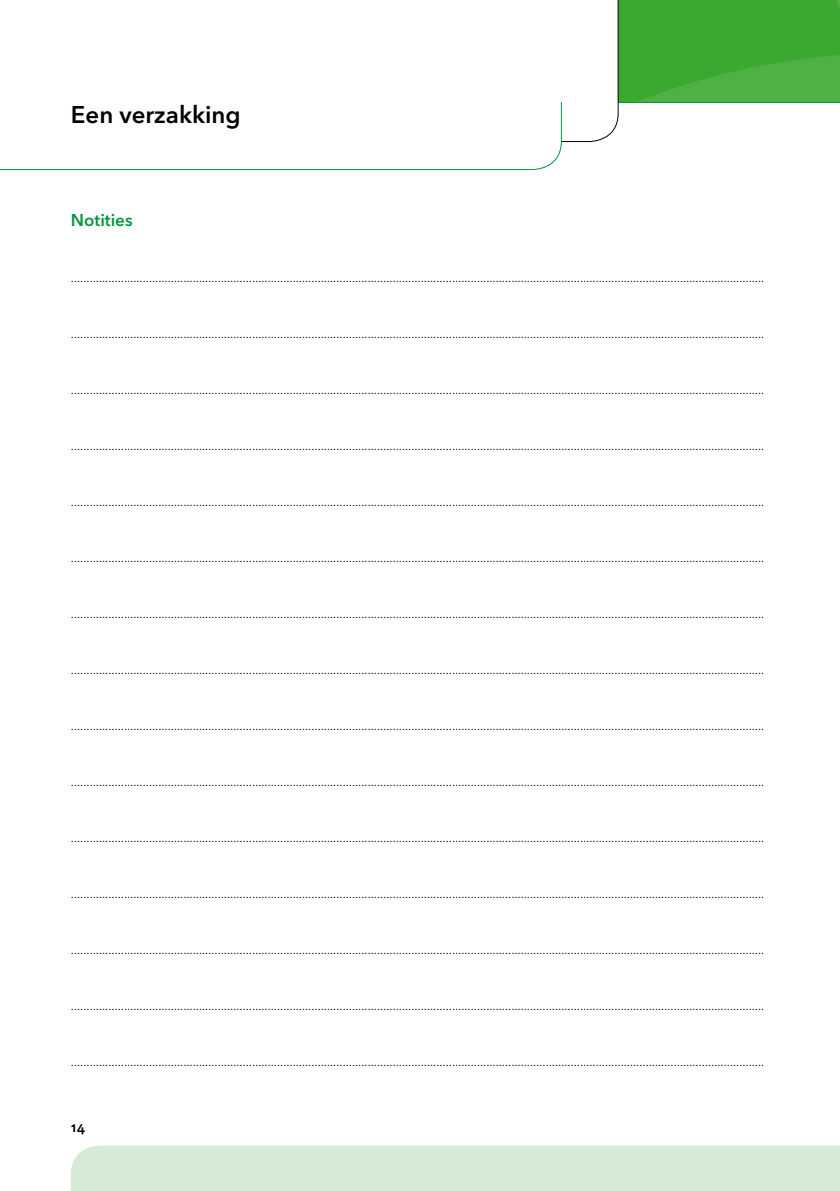
<style>
.page{position:relative;width:840px;height:1191px;background:#fff}
.page>*{position:absolute;margin:0;border:0;box-sizing:border-box;transform-origin:0 0}
.t1{font:600 24px "Avenir Next LT Pro";color:#000}
.t2{font:600 17px "Avenir Next LT Pro";color:#00963f}
.t3{font:600 14px "Avenir Next LT Pro";color:#000}
.t4{font:12px "Avenir Next LT Pro";color:#000}
</style>
<div class="page">
<svg style="left:0;top:0;width:839px;height:171px"></svg>
<div style="left:71px;top:1145px;width:768px;height:46px;background:#d6ead8"></div>
<h1 class="t1" style="left:71px;top:99px;width:171px">Een verzakking</h1>
<h2 class="t2" style="left:71px;top:210px;width:63px">Notities</h2>
<p class="t4" style="left:71px;top:271px;width:694px">..............................................................................................................................................................................................................................</p>
<p class="t4" style="left:71px;top:327px;width:694px">..............................................................................................................................................................................................................................</p>
<p class="t4" style="left:71px;top:383px;width:694px">..............................................................................................................................................................................................................................</p>
<p class="t4" style="left:71px;top:439px;width:694px">..............................................................................................................................................................................................................................</p>
<p class="t4" style="left:71px;top:495px;width:694px">..............................................................................................................................................................................................................................</p>
<p class="t4" style="left:71px;top:551px;width:694px">..............................................................................................................................................................................................................................</p>
<p class="t4" style="left:71px;top:607px;width:694px">..............................................................................................................................................................................................................................</p>
<p class="t4" style="left:71px;top:663px;width:694px">..............................................................................................................................................................................................................................</p>
<p class="t4" style="left:71px;top:719px;width:694px">..............................................................................................................................................................................................................................</p>
<p class="t4" style="left:71px;top:775px;width:694px">..............................................................................................................................................................................................................................</p>
<p class="t4" style="left:71px;top:831px;width:694px">..............................................................................................................................................................................................................................</p>
<p class="t4" style="left:71px;top:887px;width:694px">..............................................................................................................................................................................................................................</p>
<p class="t4" style="left:71px;top:943px;width:694px">..............................................................................................................................................................................................................................</p>
<p class="t4" style="left:71px;top:999px;width:694px">..............................................................................................................................................................................................................................</p>
<p class="t4" style="left:71px;top:1055px;width:694px">..............................................................................................................................................................................................................................</p>
<p class="t3" style="left:71px;top:1118px;width:16px">14</p>
</div>
